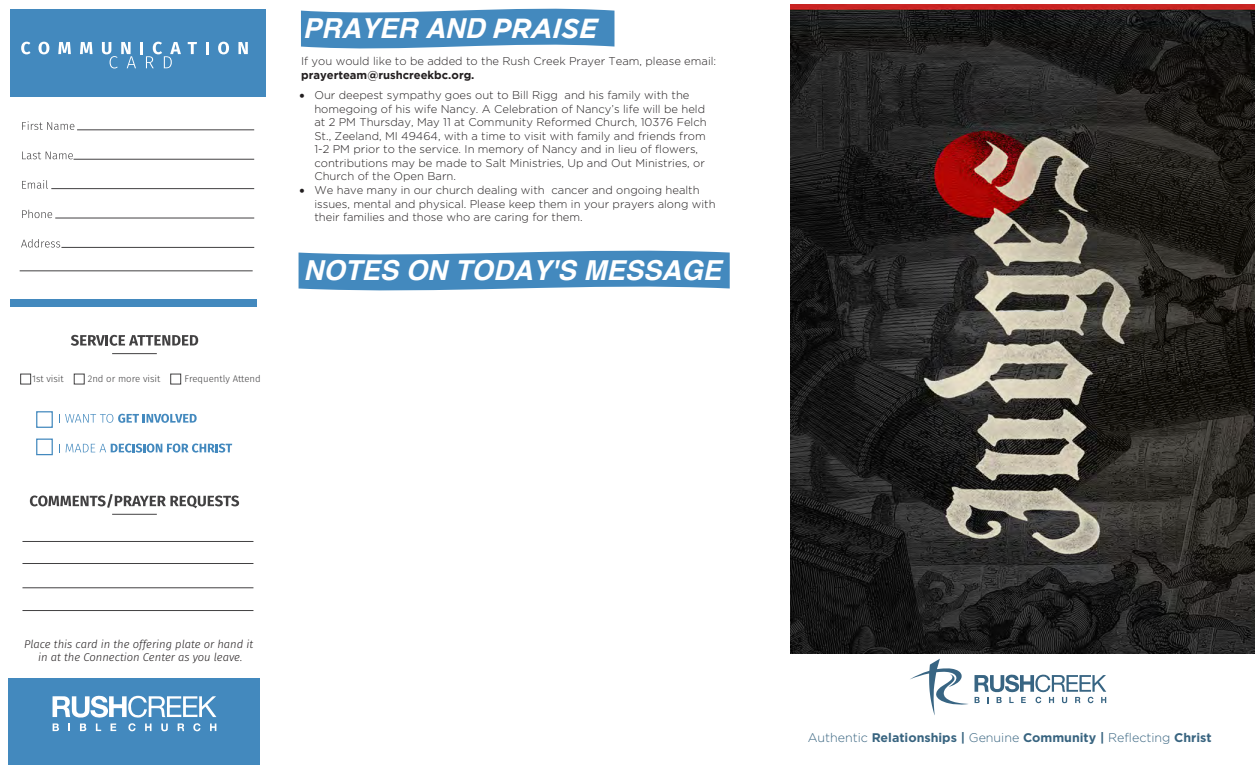
<style>
.page{position:relative;width:1260px;height:765px;background:#fff}
.page>*{position:absolute;margin:0;border:0;box-sizing:border-box;transform-origin:0 0}
.t1{font:italic 700 27.5px "Helvetica";color:#fff}
.t2{font:700 12.5px "Gotham";color:#386480}
.t3{font:300 11.25px/13.5px "Gotham";color:#221e1f}
.t4{font:italic 300 11.25px/13.5px "Fira Sans";color:#231f20;text-align:center}
.t5{font:300 11.25px "Gotham";color:#231f20}
.t6{font:700 11.25px "Gotham";color:#231f20}
.t7{font:300 9.62px "Fira Sans";color:#424142}
.s1{font-family:"Gotham"}
.s2{font-weight:300}
</style>
<div class="page">
<div style="left:11px;top:9px;width:255px;height:88px;background:#4389be"></div>
<svg style="left:21px;top:42px;width:10px;height:12px"></svg>
<svg style="left:38px;top:42px;width:11px;height:12px"></svg>
<svg style="left:58px;top:42px;width:13px;height:12px"></svg>
<svg style="left:80px;top:42px;width:13px;height:12px"></svg>
<svg style="left:188px;top:42px;width:9px;height:12px"></svg>
<svg style="left:206px;top:42px;width:3px;height:12px"></svg>
<svg style="left:218px;top:42px;width:11px;height:12px"></svg>
<svg style="left:238px;top:42px;width:10px;height:12px"></svg>
<svg style="left:102px;top:42px;width:79px;height:26px"></svg>
<svg style="left:22px;top:121px;width:52px;height:9px"></svg>
<svg style="left:22px;top:152px;width:51px;height:7px"></svg>
<svg style="left:22px;top:180px;width:26px;height:9px"></svg>
<svg style="left:22px;top:210px;width:30px;height:8px"></svg>
<svg style="left:21px;top:239px;width:39px;height:9px"></svg>
<hr style="left:77px;top:130px;width:177px;height:1px;background:#424142">
<hr style="left:74px;top:159px;width:180px;height:1px;background:#424142">
<hr style="left:51px;top:188px;width:203px;height:1px;background:#424142">
<hr style="left:55px;top:218px;width:199px;height:1px;background:#424142">
<hr style="left:61px;top:247px;width:193px;height:1px;background:#424142">
<hr style="left:20px;top:271px;width:233px;height:1px;background:#424142">
<div style="left:10px;top:299px;width:247px;height:8px;background:#4389be"></div>
<svg style="left:71px;top:335px;width:127px;height:11px"></svg>
<hr style="left:112px;top:353px;width:45px;height:1px;background:#424142">
<div style="left:36px;top:411px;width:17px;height:17px;border:1px solid #4389be"></div>
<svg style="left:59px;top:414px;width:138px;height:9px"></svg>
<svg style="left:66px;top:444px;width:166px;height:9px"></svg>
<div style="left:36px;top:439px;width:17px;height:16px;border:1px solid #4389be"></div>
<div style="left:8px;top:678px;width:252px;height:87px;background:#4389be"></div>
<svg style="left:53px;top:696px;width:163px;height:36px"></svg>
<hr style="left:22px;top:541px;width:231px;height:1px;background:#424142">
<hr style="left:22px;top:563px;width:231px;height:1px;background:#424142">
<hr style="left:22px;top:610px;width:231px;height:1px;background:#424142">
<hr style="left:22px;top:587px;width:231px;height:1px;background:#424142">
<svg style="left:30px;top:494px;width:209px;height:14px"></svg>
<hr style="left:112px;top:514px;width:45px;height:1px;background:#424142">
<div style="left:20px;top:374px;width:11px;height:10px;border:1px solid #424142"></div>
<div style="left:74px;top:374px;width:11px;height:10px;border:1px solid #424142"></div>
<div style="left:170px;top:374px;width:11px;height:10px;border:1px solid #424142"></div>
<svg style="left:301px;top:9px;width:313px;height:40px;background:#5695c4"></svg>
<svg style="left:299px;top:250px;width:431px;height:41px;background:#5a97c6"></svg>
<svg style="left:910px;top:659px;width:58px;height:56px"></svg>
<svg style="left:975px;top:675px;width:131px;height:28px"></svg>
<img style="left:791px;top:5px;width:464px;height:649px">
<p class="t7" style="left:32px;top:372px;width:33px">1st visit</p>
<p class="t7" style="left:88px;top:372px;width:74px">2nd or more visit</p>
<p class="t7" style="left:185px;top:372px;width:78px">Frequently Attend</p>
<h1 class="t1" style="left:303px;top:6px;width:296px">PRAYER AND <span class="s1">PRAISE</span></h1>
<p class="t5" style="left:301px;top:54px;width:417px">If you would like to be added to the Rush Creek Prayer Team, please email:</p>
<p class="t6" style="left:301px;top:69px;width:175px">prayerteam@rushcreekbc.org.</p>
<p class="t3" style="left:314px;top:88px;width:394px;text-indent:-15px">• Our deepest sympathy goes out to Bill Rigg and his family with the homegoing of his wife Nancy. A Celebration of Nancy’s life will be held at 2 PM Thursday, May 11 at Community Reformed Church, 10376 Felch St., Zeeland, MI 49464, with a time to visit with family and friends from 1-2 PM prior to the service. In memory of Nancy and in lieu of flowers, contributions may be made to Salt Ministries, Up and Out Ministries, or Church of the Open Barn.</p>
<p class="t3" style="left:314px;top:183px;width:403px;text-indent:-15px">• We have many in our church dealing with cancer and ongoing health issues, mental and physical. Please keep them in your prayers along with their families and those who are caring for them.</p>
<h1 class="t1" style="left:304px;top:248px;width:419px">NOTES ON TODAY'S MESSAGE</h1>
<p class="t4" style="left:24px;top:637px;width:231px">Place this card in the offering plate or hand it in at the Connection Center as you leave.</p>
<p class="t2" style="left:808px;top:729px;width:405px"><span class="s2">Authentic</span> Relationships | <span class="s2">Genuine</span> Community | <span class="s2">Reflecting</span> Christ</p>
</div>
